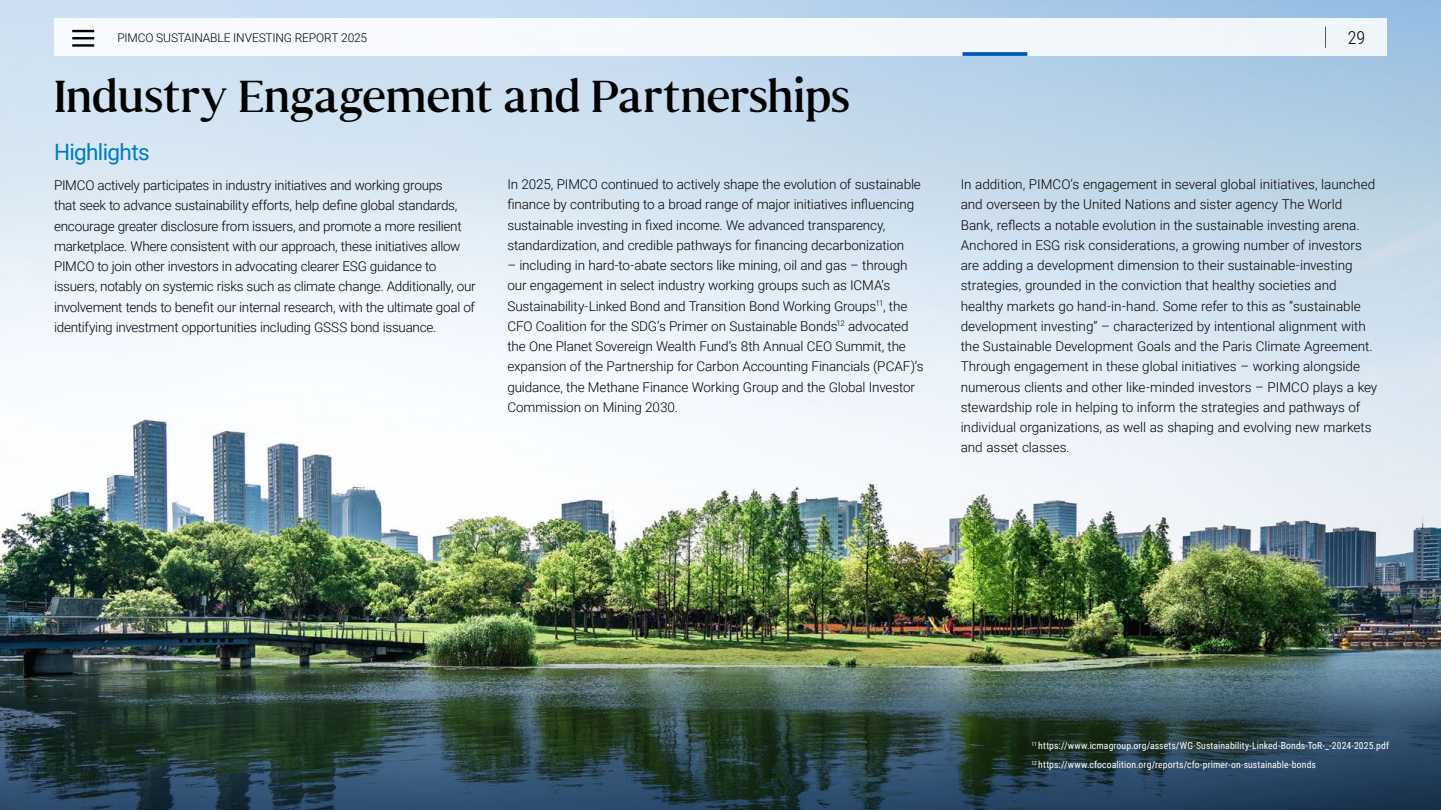
<style>
.page{position:relative;width:1441px;height:810px;background:#fff}
.page>*{position:absolute;margin:0;border:0;box-sizing:border-box;transform-origin:0 0}
.Headline_Sen_R_60{font:45px "Senhan";letter-spacing:-.015em;color:#000}
.t1{font:22.5px "Roboto";letter-spacing:-.03em;color:#007db9}
.t2{font:300 18px "Roboto Condensed";color:#000}
.Body_Copy{font:300 13.5px/20.2px "Roboto";letter-spacing:-.01em;color:#000}
.t3{font:300 12px "Roboto";letter-spacing:-.015em;color:#000}
.Footnote{font:9.75px "Roboto Condensed";letter-spacing:.01em;color:#fff}
</style>
<div class="page">
<img style="left:0;top:0;width:1440px;height:810px">
<div style="left:54px;top:18px;width:1332px;height:38px;background:#f5f8fc"></div>
<hr style="left:72px;top:30px;width:22px;height:2px;background:#000">
<hr style="left:72px;top:37px;width:22px;height:2px;background:#000">
<hr style="left:72px;top:44px;width:22px;height:3px;background:#000">
<svg style="left:1325px;top:26px;width:1px;height:22px"></svg>
<svg style="left:962px;top:52px;width:65px;height:4px"></svg>
<p class="t3" style="left:117px;top:29px;width:251px">PIMCO SUSTAINABLE INVESTING REPORT 2025</p>
<h3 class="t2" style="left:1347px;top:25px;width:19px">29</h3>
<p class="Headline_Sen_R_60" style="left:54px;top:69px;width:797px">Industry Engagement and Partnerships</p>
<p class="t1" style="left:54px;top:136px;width:97px">Highlights</p>
<p class="Body_Copy" style="left:54px;top:175px;width:423px">PIMCO actively participates in industry initiatives and working groups<br>that seek to advance sustainability efforts, help define global standards, encourage greater disclosure from issuers, and promote a more resilient marketplace. Where consistent with our approach, these initiatives allow PIMCO to join other investors in advocating clearer ESG guidance to issuers, notably on systemic risks such as climate change. Additionally, our involvement tends to benefit our internal research, with the ultimate goal of identifying investment opportunities including GSSS bond issuance.</p>
<p class="Body_Copy" style="left:507px;top:174px;width:415px">In 2025, PIMCO continued to actively shape the evolution of sustainable finance by contributing to a broad range of major initiatives influencing sustainable investing in fixed income. We advanced transparency, standardization, and credible pathways for financing decarbonization</p>
<p class="Body_Copy" style="left:507px;top:255px;width:417px">– including in hard-to-abate sectors like mining, oil and gas – through our engagement in select industry working groups such as ICMA’s Sustainability-Linked Bond and Transition Bond Working Groups<sup>11</sup>, the CFO Coalition for the SDG’s Primer on Sustainable Bonds<sup>12</sup> advocated the One Planet Sovereign Wealth Fund’s 8th Annual CEO Summit, the expansion of the Partnership for Carbon Accounting Financials (PCAF)’s guidance, the Methane Finance Working Group and the Global Investor Commission on Mining 2030.</p>
<p class="Body_Copy" style="left:960px;top:174px;width:418px">In addition, PIMCO’s engagement in several global initiatives, launched and overseen by the United Nations and sister agency The World Bank, reflects a notable evolution in the sustainable investing arena.<br>Anchored in ESG risk considerations, a growing number of investors are adding a development dimension to their sustainable-investing strategies, grounded in the conviction that healthy societies and healthy markets go hand-in-hand. Some refer to this as “sustainable development investing” – characterized by intentional alignment with the Sustainable Development Goals and the Paris Climate Agreement.<br>Through engagement in these global initiatives – working alongside numerous clients and other like-minded investors – PIMCO plays a key stewardship role in helping to inform the strategies and pathways of individual organizations, as well as shaping and evolving new markets and asset classes.</p>
<p class="Footnote" style="left:1031px;top:739px;width:359px"><sup>11</sup> https://www.icmagroup.org/assets/WG-Sustainability-Linked-Bonds-ToR-_-2024-2025.pdf</p>
<p class="Footnote" style="left:1031px;top:758px;width:286px"><sup>12</sup> https://www.cfocoalition.org/reports/cfo-primer-on-sustainable-bonds</p>
</div>
